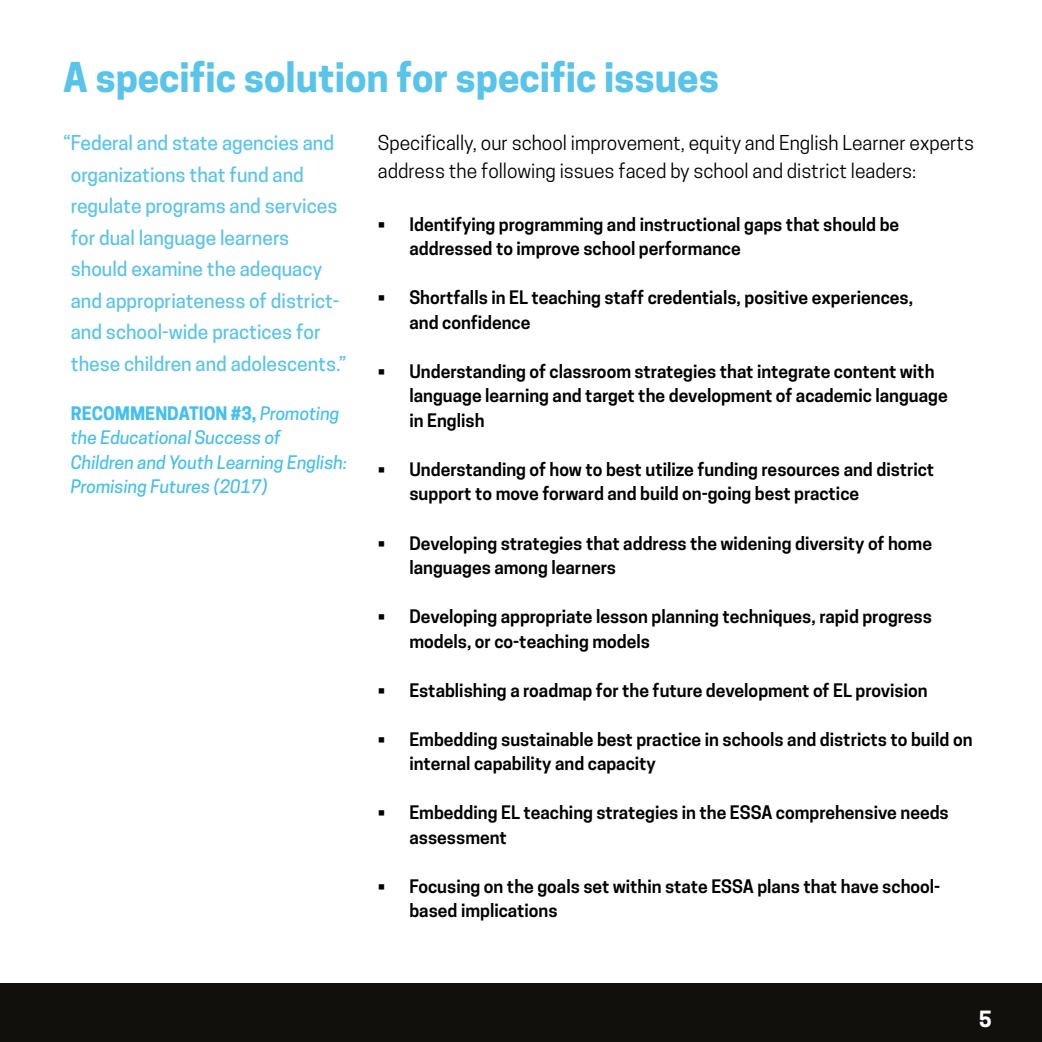
<style>
.page{position:relative;width:1042px;height:1042px;background:#fff}
.page>*{position:absolute;margin:0;border:0;box-sizing:border-box;transform-origin:0 0}
.t1{font:700 38.5px "Cooper Hewitt";color:#59c4e9}
.t2{font:700 21px "Cooper Hewitt";color:#fff}
.t3{font:500 19.25px/31.5px "Cooper Hewitt";color:#59c4e9}
.t4{font:19.25px/28px "Cooper Hewitt";color:#000}
.t5{font:600 17.5px/24.5px "Cooper Hewitt";color:#000}
.t6{font:italic 500 17.5px/24.5px "Cooper Hewitt";color:#43c0ee}
.s1{font-weight:700;font-style:normal}
</style>
<div class="page">
<div style="left:0;top:983px;width:1042px;height:59px;background:#11100d"></div>
<h1 class="t1" style="left:63px;top:55px;width:657px">A specific solution for specific issues</h1>
<p class="t4" style="left:378px;top:129px;width:598px">Specifically, our school improvement, equity and English Learner experts address the following issues faced by school and district leaders:</p>
<p class="t5" style="left:409px;top:212px;width:491px;text-indent:-32px">• Identifying programming and instructional gaps that should be addressed to improve school performance</p>
<p class="t5" style="left:409px;top:286px;width:505px;text-indent:-32px">• Shortfalls in EL teaching staff credentials, positive experiences, and confidence</p>
<p class="t5" style="left:409px;top:359px;width:540px;text-indent:-32px">• Understanding of classroom strategies that integrate content with language learning and target the development of academic language in English</p>
<p class="t5" style="left:409px;top:457px;width:526px;text-indent:-32px">• Understanding of how to best utilize funding resources and district support to move forward and build on-going best practice</p>
<p class="t5" style="left:409px;top:531px;width:524px;text-indent:-32px">• Developing strategies that address the widening diversity of home languages among learners</p>
<p class="t5" style="left:409px;top:604px;width:524px;text-indent:-32px">• Developing appropriate lesson planning techniques, rapid progress models, or co-teaching models</p>
<p class="t5" style="left:378px;top:678px;width:551px">• Establishing a roadmap for the future development of EL provision</p>
<p class="t5" style="left:409px;top:727px;width:565px;text-indent:-32px">• Embedding sustainable best practice in schools and districts to build on internal capability and capacity</p>
<p class="t5" style="left:409px;top:800px;width:541px;text-indent:-32px">• Embedding EL teaching strategies in the ESSA comprehensive needs assessment</p>
<p class="t5" style="left:409px;top:874px;width:532px;text-indent:-32px">• Focusing on the goals set within state ESSA plans that have school&shy;based implications</p>
<p class="t3" style="left:71px;top:127px;width:277px;text-indent:-8px">“Federal and state agencies and organizations that fund and regulate programs and services for dual language learners should examine the adequacy and appropriateness of district&shy;and school-wide practices for these children and adolescents.”</p>
<p class="t6" style="left:71px;top:401px;width:278px"><span class="s1">RECOMMENDATION #3,</span> Promoting the Educational Success of<br>Children and Youth Learning English:<br>Promising Futures (2017)</p>
<p class="t2" style="left:979px;top:1006px;width:14px">5</p>
</div>
